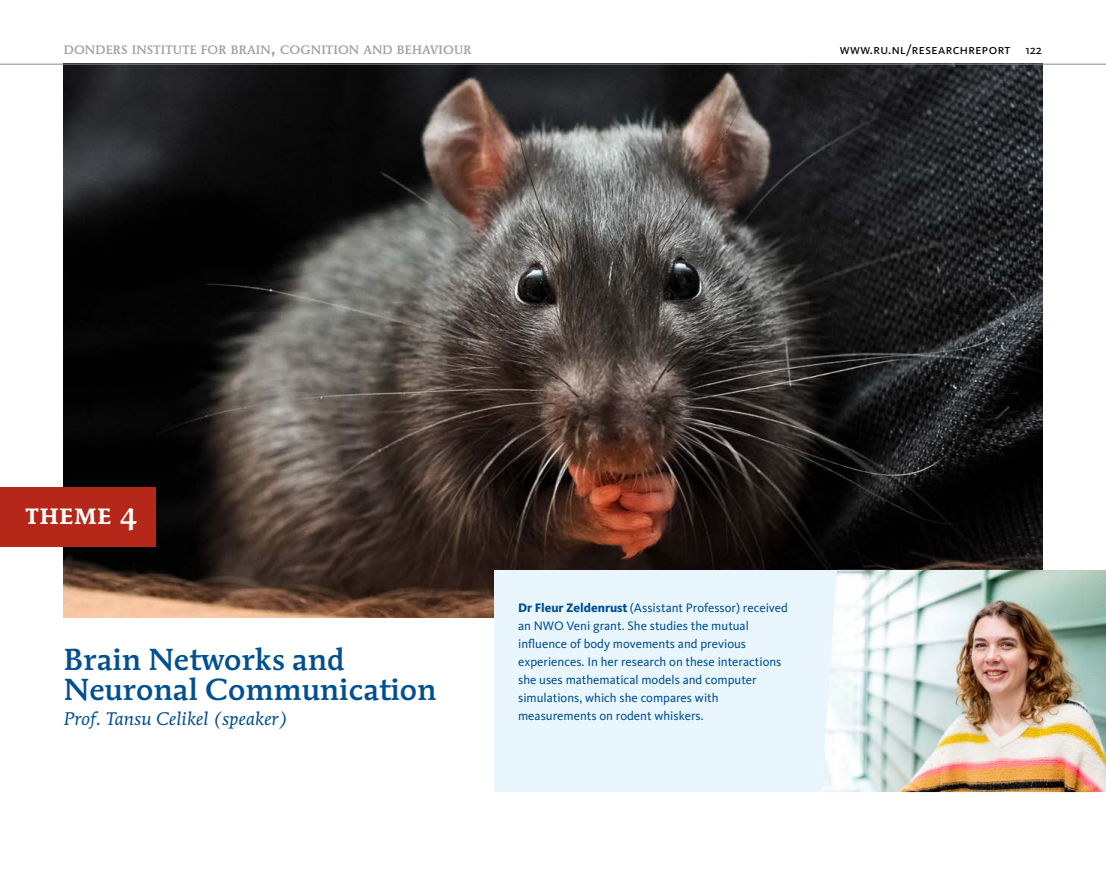
<style>
.page{position:relative;width:1106px;height:893px;background:#fff}
.page>*{position:absolute;margin:0;border:0;box-sizing:border-box;transform-origin:0 0}
.t1{font:30px/30px "Mendoza Rom ITC Medi OS";letter-spacing:.01em;color:#004f91}
.t2{font:30px "Mendoza Rom ITC Medi SC";letter-spacing:.01em;color:#fff}
.t3{font:italic 18px "Mendoza Rom ITC";letter-spacing:.01em;color:#004f91}
.t4{font:13.5px "Kievit Book SC";letter-spacing:.03em;color:#000}
.t5{font:12.75px/18px "Kievit";color:#004f91}
.t6{font:12.15px "Mendoza Rom ITC Medi OS";letter-spacing:.015em;color:#9aa39c}
.s1{font-size:17.25px}
.s2{font-family:"Kievit";font-size:12.75px}
.s3{font-weight:800}
</style>
<div class="page">
<img style="left:64px;top:65px;width:978px;height:552px">
<div style="left:494px;top:570px;width:612px;height:222px;background:#eaf6fe"></div>
<img style="left:822px;top:570px;width:284px;height:222px">
<div style="left:0;top:487px;width:155px;height:60px;background:#b52718"></div>
<hr style="left:0;top:64px;width:1106px;height:1px;background:#878787">
<p class="t6" style="left:64px;top:42px;width:409px">DONDERS INSTITUTE FOR BRAIN<span class="s1">,</span> COGNITION AND BEHAVIOUR</p>
<p class="t4" style="left:839px;top:42px;width:204px">www.ru.nl/researchreport <span class="s2">122</span></p>
<h1 class="t2" style="left:26px;top:495px;width:114px">theme 4</h1>
<h1 class="t1" style="left:64px;top:643px;width:374px">Brain Networks and<br>Neuronal Communication</h1>
<h2 class="t3" style="left:64px;top:707px;width:226px">Prof. Tansu Celikel (speaker)</h2>
<p class="t5" style="left:518px;top:599px;width:271px"><span class="s3">Dr Fleur Zeldenrust</span> (Assistant Professor) received an NWO Veni grant. She studies the mutual influence of body movements and previous experiences. In her research on these interactions she uses mathematical models and computer simulations, which she compares with measurements on rodent whiskers.</p>
</div>
